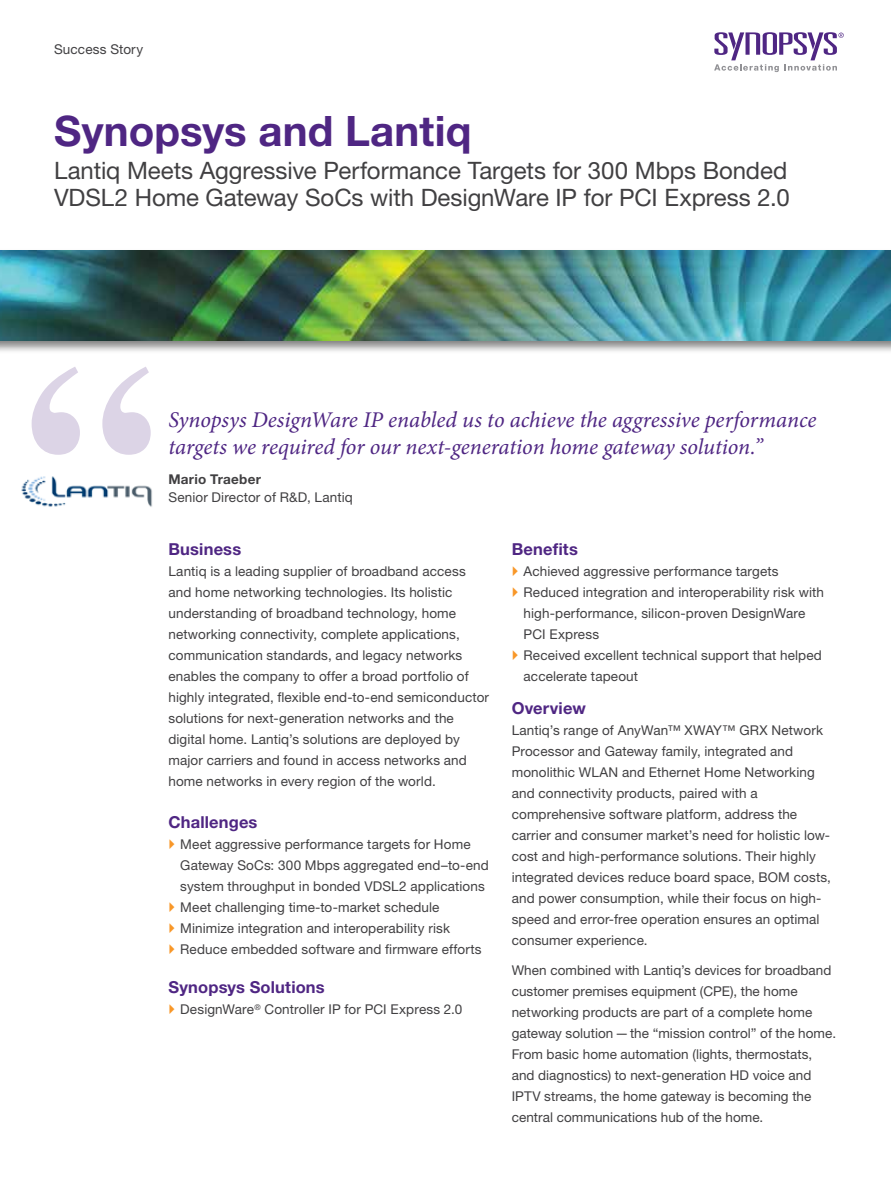
<style>
.page{position:relative;width:891px;height:1188px;background:#fff}
.page>*{position:absolute;margin:0;border:0;box-sizing:border-box;transform-origin:0 0}
.t1{font:700 42px "Helvetica Neue LT Std";letter-spacing:.005em;color:#4f2683}
.t2{font:24px/27px "Helvetica Neue LT Std";letter-spacing:-.005em;color:#414042}
.t3{font:italic 22.5px/27px "Minion Pro";letter-spacing:-.005em;color:#4f2683}
.t4{font:700 16.5px "Helvetica Neue LT Std";letter-spacing:.01em;color:#4f2683}
.t5{font:13.5px/21px "Helvetica Neue LT Std";letter-spacing:.01em;color:#414042}
.t6{font:700 13.5px "Helvetica Neue LT Std";letter-spacing:.02em;color:#414042}
</style>
<div class="page">
<div style="left:0;top:248px;width:891px;height:106px;background:#000;opacity:.5"></div>
<img style="left:0;top:251px;width:891px;height:90px">
<svg style="left:714px;top:32px;width:130px;height:40px"></svg>
<svg style="left:32px;top:367px;width:119px;height:88px"></svg>
<img style="left:21px;top:476px;width:132px;height:31px">
<p class="t5" style="left:54px;top:39px;width:91px">Success Story</p>
<h1 class="t1" style="left:54px;top:106px;width:419px">Synopsys and Lantiq</h1>
<h2 class="t2" style="left:54px;top:157px;width:737px">Lantiq Meets Aggressive Performance Targets for 300 Mbps Bonded<br>VDSL2 Home Gateway SoCs with DesignWare IP for PCI Express 2.0</h2>
<h3 class="t3" style="left:168px;top:406px;width:650px">Synopsys DesignWare IP enabled us to achieve the aggressive performance targets we required for our next-generation home gateway solution.”</h3>
<p class="t6" style="left:168px;top:471px;width:94px">Mario Traeber</p>
<p class="t5" style="left:168px;top:487px;width:186px">Senior Director of R&amp;D, Lantiq</p>
<p class="t4" style="left:168px;top:539px;width:74px">Business</p>
<p class="t5" style="left:168px;top:561px;width:322px">Lantiq is a leading supplier of broadband access and home networking technologies. Its holistic understanding of broadband technology, home networking connectivity, complete applications, communication standards, and legacy networks enables the company to offer a broad portfolio of highly integrated, flexible end-to-end semiconductor solutions for next-generation networks and the digital home. Lantiq’s solutions are deployed by major carriers and found in access networks and home networks in every region of the world.</p>
<p class="t4" style="left:168px;top:812px;width:91px">Challenges</p>
<p class="t5" style="left:180px;top:834px;width:310px">Meet aggressive performance targets for Home Gateway SoCs: 300 Mbps aggregated end–to-end system throughput in bonded VDSL2 applications Meet challenging time-to-market schedule Minimize integration and interoperability risk Reduce embedded software and firmware efforts</p>
<p class="t4" style="left:168px;top:977px;width:158px">Synopsys Solutions</p>
<p class="t5" style="left:180px;top:999px;width:284px">DesignWare<sup>®</sup> Controller IP for PCI Express 2.0</p>
<p class="t4" style="left:512px;top:539px;width:68px">Benefits</p>
<p class="t5" style="left:524px;top:561px;width:302px">Achieved aggressive performance targets Reduced integration and interoperability risk with high-performance, silicon-proven DesignWare PCI Express<br>Received excellent technical support that helped accelerate tapeout</p>
<p class="t4" style="left:512px;top:698px;width:76px">Overview</p>
<p class="t5" style="left:512px;top:720px;width:321px">Lantiq’s range of AnyWan™ XWAY™ GRX Network Processor and Gateway family, integrated and monolithic WLAN and Ethernet Home Networking and connectivity products, paired with a comprehensive software platform, address the carrier and consumer market’s need for holistic low&shy;cost and high-performance solutions. Their highly integrated devices reduce board space, BOM costs, and power consumption, while their focus on high&shy;speed and error-free operation ensures an optimal consumer experience.</p>
<p class="t5" style="left:512px;top:960px;width:326px">When combined with Lantiq’s devices for broadband customer premises equipment (CPE), the home networking products are part of a complete home gateway solution—the “mission control” of the home.<br>From basic home automation (lights, thermostats, and diagnostics) to next-generation HD voice and IPTV streams, the home gateway is becoming the central communications hub of the home.</p>
</div>
